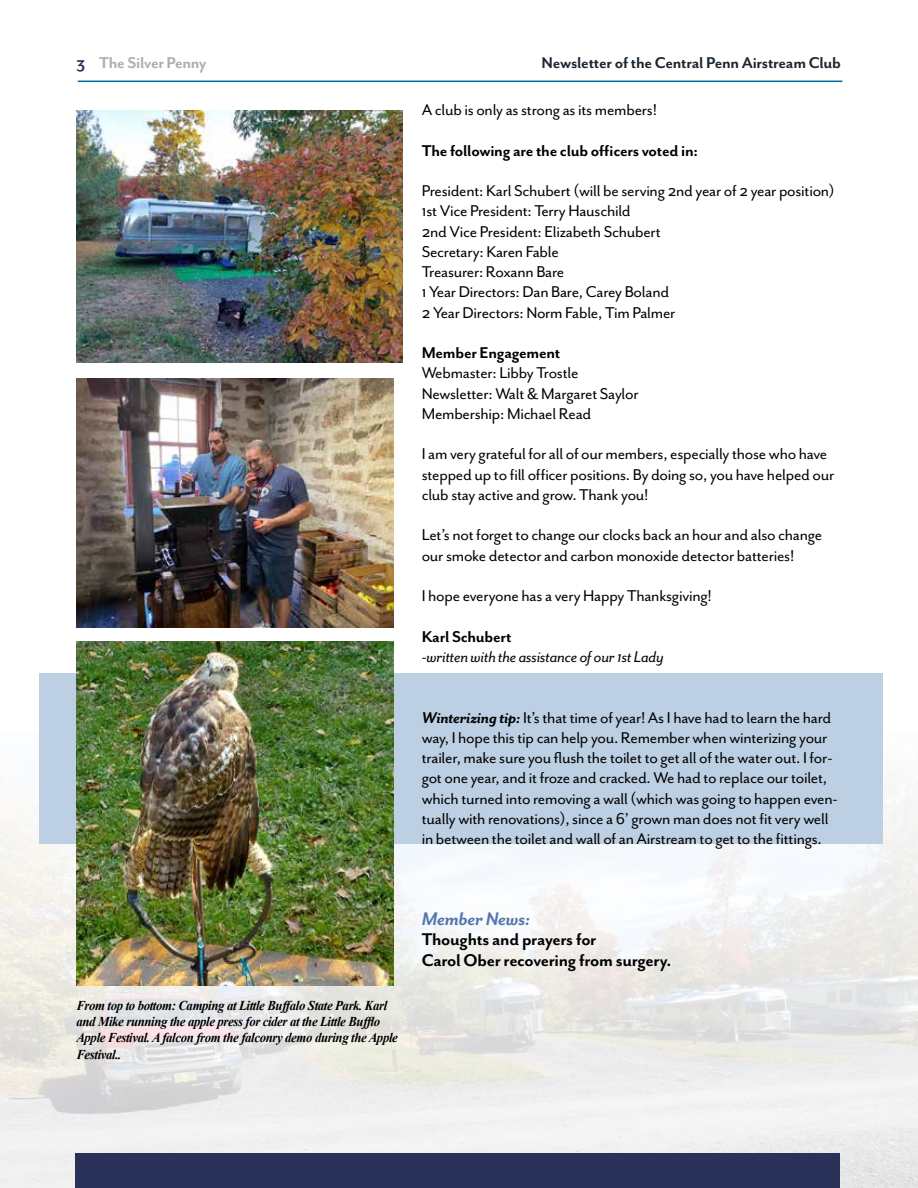
<style>
.page{position:relative;width:918px;height:1188px;background:#fff}
.page>*{position:absolute;margin:0;border:0;box-sizing:border-box;transform-origin:0 0}
.t1{font:italic 700 21px "Mr Eaves San OT";letter-spacing:-.015em;color:#5377ac}
.t2{font:700 19.5px/20.2px "Mr Eaves San OT";letter-spacing:-.015em;color:#000}
.t3{font:18px/20.2px "Mr Eaves San OT";letter-spacing:-.015em;color:#000}
.t4{font:700 18px "Mr Eaves San OT";letter-spacing:-.015em;color:#000}
.t5{font:700 18px "Mr Eaves San OT";letter-spacing:-.015em;color:#1d2732}
.t6{font:italic 18px "Mr Eaves San OT";letter-spacing:-.015em;color:#000}
.t7{font:700 18px "Mr Eaves San OT";letter-spacing:-.015em;color:#abadb0}
.t8{font:italic 700 13.5px/16.5px "Times New Roman";letter-spacing:-.03em;color:#000;scale:.95 1}
.s1{color:#2b325a}
.s2{font-weight:700;font-style:italic}
</style>
<div class="page">
<hr style="left:78px;top:81px;width:764px;height:1px;background:#006ba6">
<img style="left:0;top:732px;width:918px;height:456px">
<div style="left:76px;top:1153px;width:764px;height:35px;background:#2b325a"></div>
<img style="left:77px;top:110px;width:326px;height:252px">
<img style="left:77px;top:378px;width:316px;height:250px">
<div style="left:39px;top:673px;width:843px;height:171px;background:#bccfe3"></div>
<img style="left:77px;top:641px;width:316px;height:345px">
<p class="t7" style="left:77px;top:53px;width:131px"><span class="s1">3</span> The Silver Penny</p>
<p class="t5" style="left:542px;top:53px;width:301px">Newsletter of the Central Penn Airstream Club</p>
<p class="t3" style="left:422px;top:100px;width:237px">A club is only as strong as its members!</p>
<p class="t4" style="left:422px;top:140px;width:278px">The following are the club officers voted in:</p>
<p class="t3" style="left:422px;top:181px;width:415px">President: Karl Schubert (will be serving 2nd year of 2 year position)<br>1st Vice President: Terry Hauschild<br>2nd Vice President: Elizabeth Schubert<br>Secretary: Karen Fable<br>Treasurer: Roxann Bare<br>1 Year Directors: Dan Bare, Carey Boland<br>2 Year Directors: Norm Fable, Tim Palmer</p>
<p class="t4" style="left:422px;top:343px;width:140px">Member Engagement</p>
<p class="t3" style="left:422px;top:363px;width:218px">Webmaster: Libby Trostle<br>Newsletter: Walt &amp; Margaret Saylor<br>Membership: Michael Read</p>
<p class="t3" style="left:422px;top:444px;width:414px">I am very grateful for all of our members, especially those who have stepped up to fill officer positions. By doing so, you have helped our club stay active and grow. Thank you!</p>
<p class="t3" style="left:422px;top:525px;width:402px">Let’s not forget to change our clocks back an hour and also change our smoke detector and carbon monoxide detector batteries!</p>
<p class="t3" style="left:422px;top:586px;width:292px">I hope everyone has a very Happy Thanksgiving!</p>
<p class="t4" style="left:422px;top:626px;width:91px">Karl Schubert</p>
<p class="t6" style="left:422px;top:647px;width:244px">-written with the assistance of our 1st Lady</p>
<p class="t3" style="left:422px;top:707px;width:418px"><span class="s2">Winterizing tip:</span> It’s that time of year! As I have had to learn the hard way, I hope this tip can help you. Remember when winterizing your trailer, make sure you flush the toilet to get all of the water out. I for&shy;got one year, and it froze and cracked. We had to replace our toilet, which turned into removing a wall (which was going to happen even&shy;tually with renovations), since a 6’ grown man does not fit very well in between the toilet and wall of an Airstream to get to the fittings.</p>
<p class="t8" style="left:76px;top:996px;width:340px">From top to bottom: Camping at Little Buffalo State Park. Karl and Mike running the apple press for cider at the Little Bufflo Apple Festival. A falcon from the falconry demo during the Apple Festival..</p>
<p class="t1" style="left:422px;top:907px;width:110px">Member News:</p>
<p class="t2" style="left:422px;top:930px;width:251px">Thoughts and prayers for<br>Carol Ober recovering from surgery.</p>
</div>
